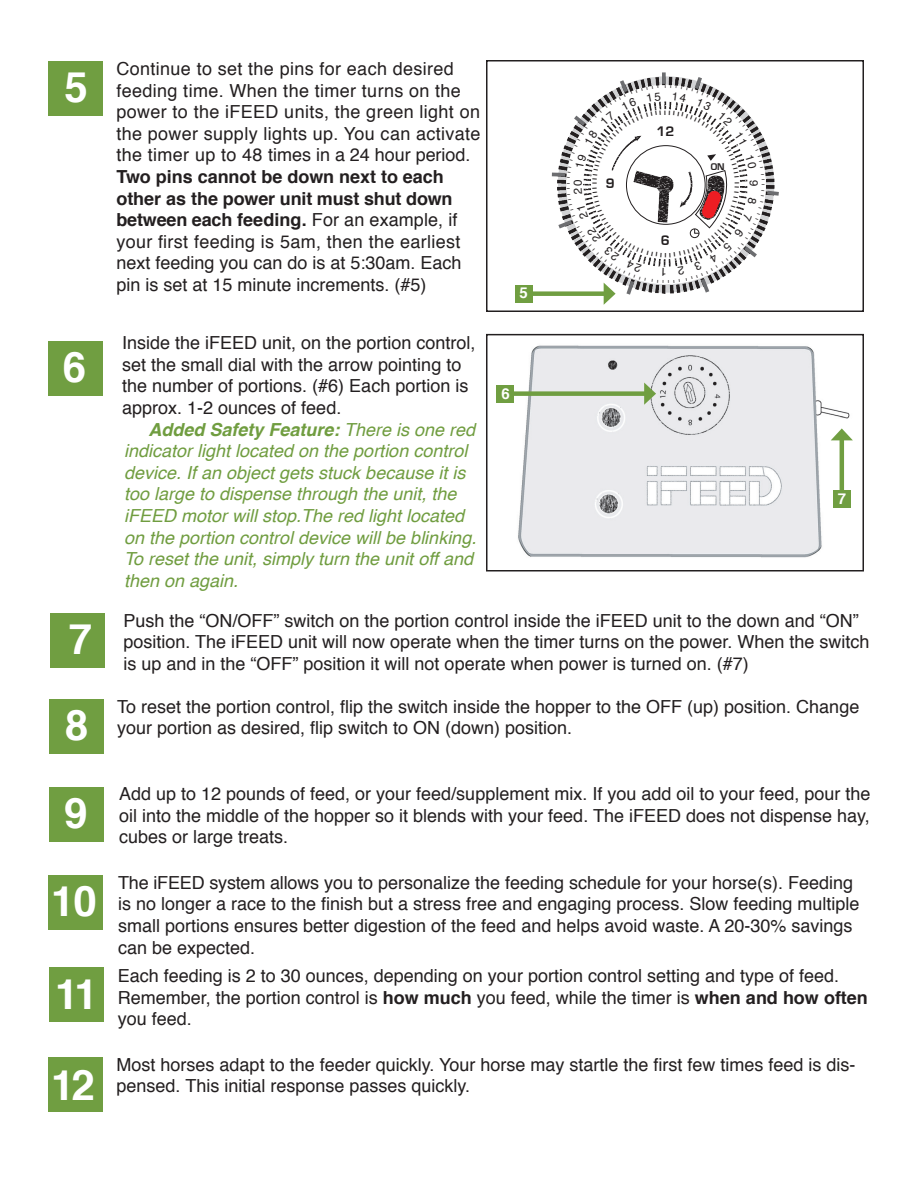
<style>
.page{position:relative;width:918px;height:1188px;background:#fff}
.page>*{position:absolute;margin:0;border:0;box-sizing:border-box;transform-origin:0 0}
.t1{font:700 42px "Helvetica";color:#fff}
.t2{font:18px/21.6px "Helvetica";color:#231f20}
.t3{font:18px/21.6px "Helvetica";letter-spacing:.02em;color:#231f20}
.t4{font:italic 18px/21.6px "Helvetica";color:#709d40}
.t5{font:700 15px "Helvetica";color:#fff}
.t6{font:700 14.25px "Eurostile";color:#231f20}
.t7{font:700 10.05px "Eurostile";color:#231f20}
.t8{font:700 6.45px "Myriad Pro";color:#231f20}
.t9{font:700 4.2px "Myriad Pro";color:#231f20}
.s1{font-weight:700}
</style>
<div class="page">
<div style="left:48px;top:342px;width:54px;height:54px;background:#709e41"></div>
<div style="left:51px;top:613px;width:54px;height:55px;background:#709e41"></div>
<div style="left:49px;top:787px;width:55px;height:54px;background:#709e41"></div>
<div style="left:49px;top:699px;width:55px;height:55px;background:#709e41"></div>
<div style="left:48px;top:875px;width:55px;height:55px;background:#709e41"></div>
<div style="left:49px;top:967px;width:55px;height:55px;background:#709e41"></div>
<div style="left:48px;top:1057px;width:55px;height:55px;background:#709e41"></div>
<img style="left:518px;top:345px;width:335px;height:213px">
<div style="left:486px;top:334px;width:378px;height:238px;border:2px solid #231f20"></div>
<div style="left:506px;top:391px;width:142px;height:5px;background:#709e41"></div>
<svg style="left:644px;top:383px;width:12px;height:22px"></svg>
<div style="left:496px;top:385px;width:18px;height:18px;background:#709e41"></div>
<hr style="left:840px;top:436px;width:4px;height:63px;background:#709e41">
<svg style="left:831px;top:428px;width:22px;height:12px"></svg>
<div style="left:833px;top:490px;width:18px;height:18px;background:#709e41"></div>
<svg style="left:662px;top:72px;width:4px;height:5px"></svg>
<svg style="left:552px;top:173px;width:6px;height:4px"></svg>
<div style="left:486px;top:60px;width:378px;height:252px;border:2px solid #231f20"></div>
<div style="left:524px;top:291px;width:84px;height:5px;background:#709e41"></div>
<div style="left:515px;top:285px;width:18px;height:18px;background:#709e41"></div>
<div style="left:48px;top:62px;width:55px;height:54px;background:#709e41"></div>
<svg style="left:558px;top:77px;width:221px;height:228px"></svg>
<p class="t1" style="left:64px;top:53px;width:25px">5</p>
<p class="t1" style="left:63px;top:333px;width:25px">6</p>
<p class="t1" style="left:69px;top:605px;width:25px">7</p>
<p class="t1" style="left:65px;top:692px;width:25px">8</p>
<p class="t1" style="left:64px;top:779px;width:25px">9</p>
<p class="t1" style="left:51px;top:867px;width:47px">10</p>
<p class="t1" style="left:55px;top:961px;width:44px">11</p>
<p class="t1" style="left:51px;top:1051px;width:45px">12</p>
<p class="t3" style="left:116px;top:58px;width:366px">Continue to set the pins for each desired feeding time. When the timer turns on the power to the iFEED units, the green light on the power supply lights up. You can activate the timer up to 48 times in a 24 hour period.<br><span class="s1">Two pins cannot be down next to each other as the power unit must shut down between each feeding.</span> For an example, if your first feeding is 5am, then the earliest next feeding you can do is at 5:30am. Each pin is set at 15 minute increments. (#5)</p>
<p class="t2" style="left:122px;top:333px;width:355px">Inside the iFEED unit, on the portion control, set the small dial with the arrow pointing to the number of portions. (#6) Each portion is approx. 1-2 ounces of feed.</p>
<p class="t4" style="left:124px;top:419px;width:354px;text-indent:24px"><span class="s1">Added Safety Feature:</span> There is one red indicator light located on the portion control device. If an object gets stuck because it is too large to dispense through the unit, the iFEED motor will stop.The red light located on the portion control device will be blinking.<br>To reset the unit, simply turn the unit off and then on again.</p>
<p class="t5" style="left:519px;top:281px;width:10px">5</p>
<p class="t5" style="left:501px;top:382px;width:10px">6</p>
<p class="t8" style="left:590px;top:184px;width:3px;rotate:-90deg">I</p>
<p class="t6" style="left:606px;top:176px;width:10px">9</p>
<p class="t9" style="left:665px;top:84px;width:3px">I</p>
<p class="t6" style="left:656px;top:123px;width:19px">12</p>
<p class="t6" style="left:661px;top:232px;width:10px">6</p>
<p class="t8" style="left:666px;top:259px;width:3px;rotate:-180deg">I</p>
<p class="t7" style="left:711px;top:161px;width:15px">ON</p>
<p class="t5" style="left:838px;top:487px;width:10px">7</p>
<p class="t2" style="left:124px;top:610px;width:748px">Push the “ON/OFF” switch on the portion control inside the iFEED unit to the down and “ON” position. The iFEED unit will now operate when the timer turns on the power. When the switch is up and in the “OFF” position it will not operate when power is turned on. (#7)</p>
<p class="t2" style="left:117px;top:696px;width:744px">To reset the portion control, flip the switch inside the hopper to the OFF (up) position. Change your portion as desired, flip switch to ON (down) position.</p>
<p class="t2" style="left:119px;top:784px;width:753px;text-align:justify">Add up to 12 pounds of feed, or your feed/supplement mix. If you add oil to your feed, pour the oil into the middle of the hopper so it blends with your feed. The iFEED does not dispense hay, cubes or large treats.</p>
<p class="t2" style="left:118px;top:872px;width:743px">The iFEED system allows you to personalize the feeding schedule for your horse(s). Feeding is no longer a race to the finish but a stress free and engaging process. Slow feeding multiple small portions ensures better digestion of the feed and helps avoid waste. A 20-30% savings can be expected.</p>
<p class="t2" style="left:118px;top:966px;width:752px">Each feeding is 2 to 30 ounces, depending on your portion control setting and type of feed.<br>Remember, the portion control is <span class="s1">how much</span> you feed, while the timer is <span class="s1">when and how often </span>you feed.</p>
<p class="t2" style="left:117px;top:1054px;width:741px">Most horses adapt to the feeder quickly. Your horse may startle the first few times feed is dis&shy;pensed. This initial response passes quickly.</p>
</div>
